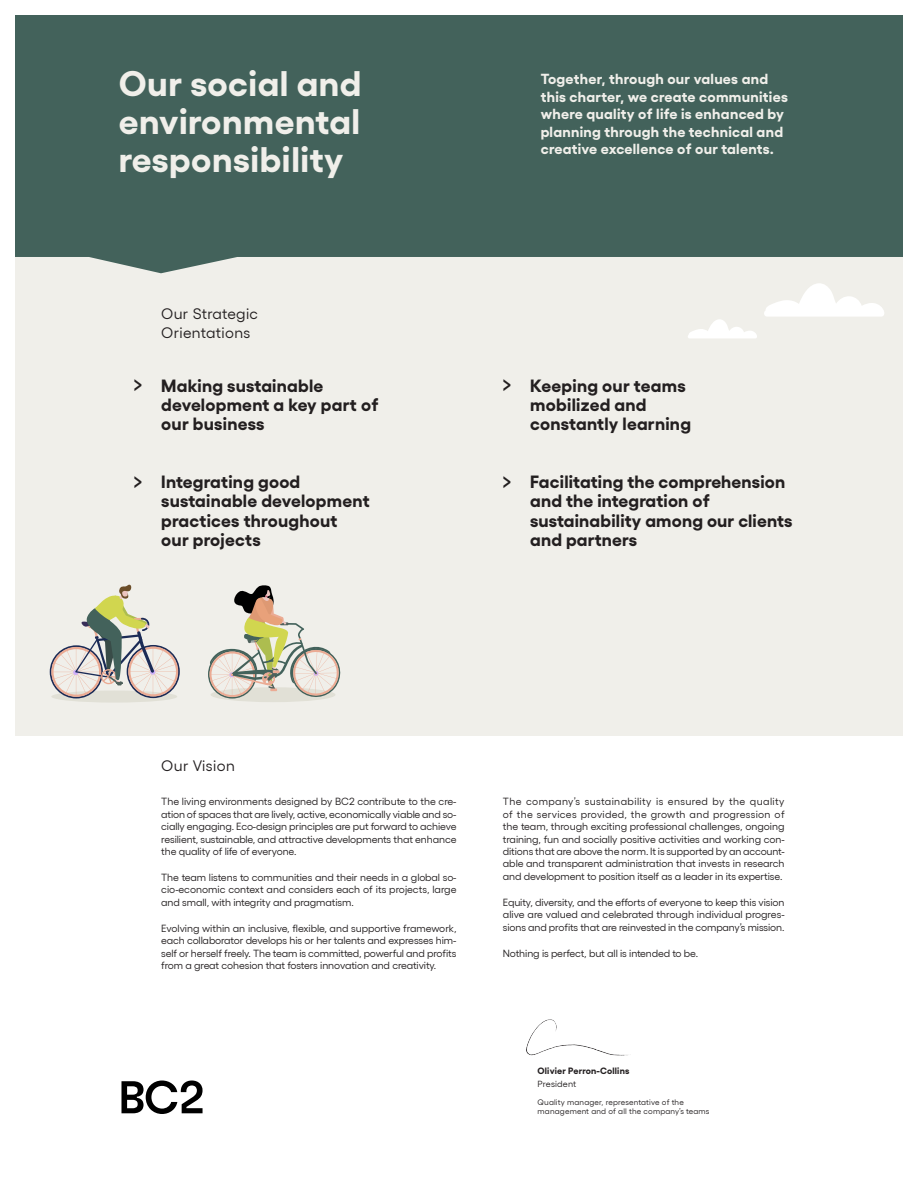
<style>
.page{position:relative;width:918px;height:1188px;background:#fff}
.page>*{position:absolute;margin:0;border:0;box-sizing:border-box;transform-origin:0 0}
.Titre_de_section{font:700 35.4px/38.1px "Gellix";letter-spacing:.015em;color:#f0efea;text-align:justify}
.t1{font:500 25.2px "Gellix";color:#231f20}
.New_Valeurs{font:700 17.7px/19.4px "Gellix";letter-spacing:.01em;color:#231f20}
.Valeurs{font:15.15px/18.5px "Gellix";letter-spacing:.025em;color:#231f20}
.texte_courant_P{font:700 14.55px/17.5px "Gellix";letter-spacing:.02em;color:#f0efea}
.texte_courant_P-2{font:10.35px/12.5px "Gellix";letter-spacing:-.01em;color:#231f20;text-align:justify}
.texte_courant_P-3{font:700 9.15px "Gellix";letter-spacing:.02em;color:#231f20}
.texte_courant_P-4{font:8.85px "Gellix";letter-spacing:.015em;color:#231f20}
.texte_courant_P-5{font:7.95px/9.1px "Gellix";letter-spacing:.02em;color:#231f20}
</style>
<div class="page">
<div style="left:4px;top:253px;width:912px;height:482px;background:#f0efea"></div>
<div style="left:16px;top:16px;width:886px;height:257px;background:#43625b"></div>
<div style="left:0;top:0;width:918px;height:1188px;border:15px solid #fff"></div>
<svg style="left:764px;top:283px;width:120px;height:34px"></svg>
<svg style="left:688px;top:319px;width:69px;height:19px"></svg>
<div style="left:211px;top:687px;width:124px;height:15px;background:#e1e0d6;border-radius:50%"></div>
<svg style="left:208px;top:585px;width:133px;height:115px"></svg>
<svg style="left:51px;top:691px;width:126px;height:12px"></svg>
<svg style="left:50px;top:585px;width:130px;height:113px"></svg>
<svg style="left:121px;top:1081px;width:82px;height:33px"></svg>
<img style="left:526px;top:1019px;width:102px;height:37px">
<p class="Titre_de_section" style="left:119px;top:61px;width:244px">Our social and environmental responsibility</p>
<p class="texte_courant_P" style="left:541px;top:69px;width:249px">Together, through our values and this charter, we create communities where quality of life is enhanced by planning through the technical and creative excellence of our talents.</p>
<p class="t1" style="left:133px;top:364px;width:11px">›</p>
<p class="t1" style="left:133px;top:460px;width:11px">›</p>
<p class="Valeurs" style="left:161px;top:303px;width:98px">Our Strategic<br>Orientations</p>
<p class="New_Valeurs" style="left:161px;top:374px;width:219px">Making sustainable development a key part of our business</p>
<p class="t1" style="left:502px;top:364px;width:11px">›</p>
<p class="New_Valeurs" style="left:530px;top:374px;width:162px">Keeping our teams mobilized and constantly learning</p>
<p class="New_Valeurs" style="left:161px;top:470px;width:210px">Integrating good sustainable development practices throughout<br>our projects</p>
<p class="New_Valeurs" style="left:530px;top:470px;width:264px">Facilitating the comprehension and the integration of sustainability among our clients and partners</p>
<p class="t1" style="left:502px;top:460px;width:11px">›</p>
<p class="Valeurs" style="left:161px;top:755px;width:75px">Our Vision</p>
<p class="texte_courant_P-2" style="left:161px;top:794px;width:297px">The living environments designed by BC2 contribute to the cre&shy;ation of spaces that are lively, active, economically viable and so&shy;cially engaging. Eco-design principles are put forward to achieve resilient, sustainable, and attractive developments that enhance the quality of life of everyone.</p>
<p class="texte_courant_P-2" style="left:161px;top:870px;width:297px">The team listens to communities and their needs in a global so&shy;cio-economic context and considers each of its projects, large and small, with integrity and pragmatism.</p>
<p class="texte_courant_P-2" style="left:161px;top:921px;width:297px">Evolving within an inclusive, flexible, and supportive framework, each collaborator develops his or her talents and expresses him&shy;self or herself freely. The team is committed, powerful and profits from a great cohesion that fosters innovation and creativity.</p>
<p class="texte_courant_P-2" style="left:503px;top:794px;width:283px">The company’s sustainability is ensured by the quality of the services provided, the growth and progression of the team, through exciting professional challenges, ongoing training, fun and socially positive activities and working con&shy;ditions that are above the norm. It is supported by an account&shy;able and transparent administration that invests in research and development to position itself as a leader in its expertise.</p>
<p class="texte_courant_P-2" style="left:503px;top:895px;width:283px">Equity, diversity, and the efforts of everyone to keep this vision alive are valued and celebrated through individual progres&shy;sions and profits that are reinvested in the company’s mission.</p>
<p class="texte_courant_P-2" style="left:503px;top:946px;width:197px">Nothing is perfect, but all is intended to be.</p>
<p class="texte_courant_P-3" style="left:538px;top:1064px;width:93px">Olivier Perron-Collins</p>
<p class="texte_courant_P-4" style="left:538px;top:1078px;width:40px">President</p>
<p class="texte_courant_P-5" style="left:538px;top:1097px;width:173px">Quality manager, representative of the management and of all the company’s teams</p>
</div>
